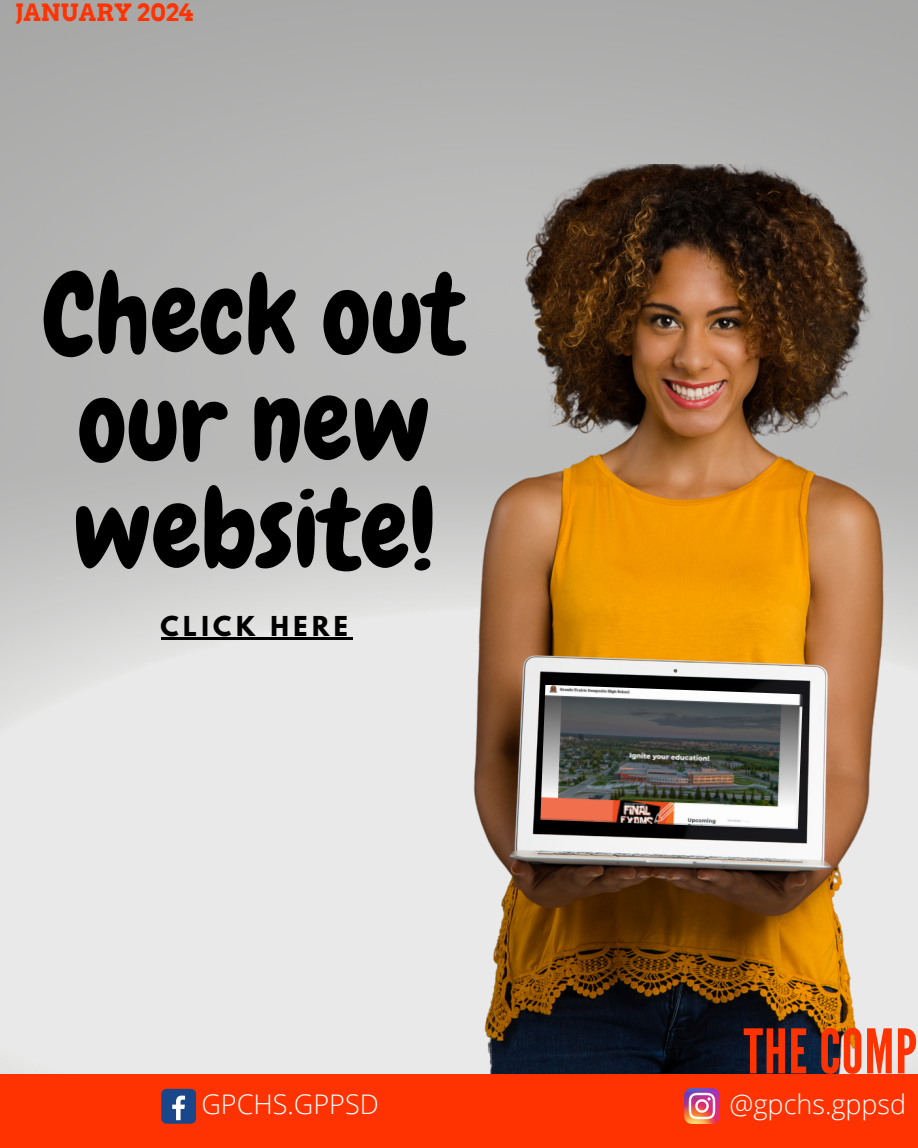
<style>
.page{position:relative;width:918px;height:1148px;background:#fff}
.page>*{position:absolute;margin:0;border:0;box-sizing:border-box;transform-origin:0 0}
.t1{font:109.35px/107.7px "Chewy";color:#000}
.t2{font:61.2px "League Gothic";letter-spacing:.02em;color:#ff3302}
.t3{font:300 27px "Open Sans";color:#fff}
.t4{font:700 24.3px "League Spartan";letter-spacing:.18em;color:#000}
.t5{font:700 23.85px "Arvo";color:#ff3302}
</style>
<div class="page">
<img style="left:0;top:0;width:918px;height:1074px">
<div style="left:0;top:1074px;width:918px;height:73px;background:#ff3302"></div>
<div style="left:161px;top:1088px;width:35px;height:35px;background:#1a4789;border-radius:5px"></div>
<svg style="left:172px;top:1095px;width:13px;height:25px"></svg>
<img style="left:684px;top:1088px;width:35px;height:35px">
<img style="left:333px;top:164px;width:585px;height:909px">
<img style="left:540px;top:684px;width:263px;height:145px">
<hr style="left:161px;top:637px;width:191px;height:2px;background:#000">
<p class="t5" style="left:16px;top:-2px;width:179px">JANUARY 2024</p>
<p class="t1" style="left:43px;top:261px;width:423px">Check out our new website!</p>
<p class="t4" style="left:161px;top:613px;width:189px">CLICK HERE</p>
<h1 class="t2" style="left:744px;top:1016px;width:175px">THE COMP</h1>
<h2 class="t3" style="left:201px;top:1085px;width:179px">GPCHS.GPPSD</h2>
<h2 class="t3" style="left:730px;top:1085px;width:178px">@gpchs.gppsd</h2>
</div>
